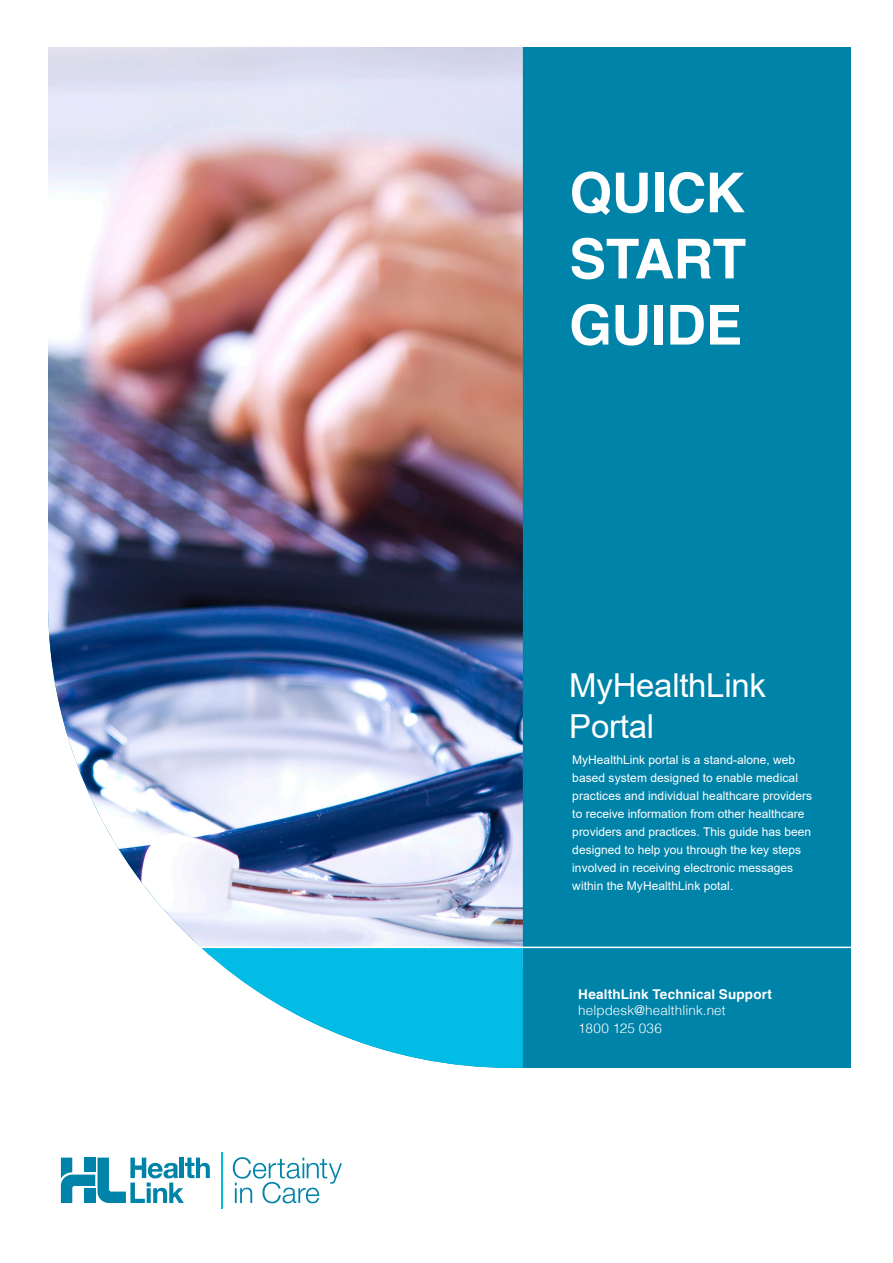
<style>
.page{position:relative;width:893px;height:1263px;background:#fff}
.page>*{position:absolute;margin:0;border:0;box-sizing:border-box;transform-origin:0 0}
.H1___Left{font:700 55.05px/66.2px "Helvetica";letter-spacing:-.005em;color:#fff;text-align:justify}
.H1___Left-2{font:33px/40.5px "Arial";letter-spacing:-.01em;color:#fff}
.BC2___Left{font:700 13.5px "Helvetica";letter-spacing:.01em;color:#fff}
.BC2___Left-2{font:300 13.5px "Helvetica";letter-spacing:.005em;color:#fff}
.BC2___Left-3{font:300 13.5px "Helvetica";letter-spacing:.03em;color:#fff}
.H1___Left-3{font:12px/18px "Arial";color:#fff}
</style>
<div class="page">
<div style="left:515px;top:0;width:336px;height:1068px;background:#0083a9"></div>
<img style="left:48px;top:47px;width:475px;height:902px">
<hr style="left:0;top:947px;width:893px;height:1px;background:#fff">
<svg style="left:202px;top:948px;width:321px;height:120px"></svg>
<div style="left:0;top:0;width:893px;height:47px;background:#fff"></div>
<hr style="left:221px;top:1152px;width:1px;height:57px;background:#03bbd8">
<svg style="left:61px;top:1157px;width:149px;height:46px"></svg>
<svg style="left:233px;top:1157px;width:109px;height:46px"></svg>
<p class="H1___Left" style="left:569px;top:160px;width:178px">QUICK START GUIDE</p>
<p class="H1___Left-2" style="left:569px;top:665px;width:198px">MyHealthLink<br>Portal</p>
<p class="H1___Left-3" style="left:572px;top:751px;width:241px">MyHealthLink portal is a stand-alone, web based system designed to enable medical practices and individual healthcare providers to receive information from other healthcare providers and practices. This guide has been designed to help you through the key steps involved in receiving electronic messages within the MyHealthLink potal.</p>
<p class="BC2___Left" style="left:578px;top:983px;width:195px">HealthLink Technical Support</p>
<p class="BC2___Left-2" style="left:578px;top:1002px;width:149px">helpdesk@healthlink.net</p>
<p class="BC2___Left-3" style="left:578px;top:1020px;width:85px">1800 125 036</p>
</div>
